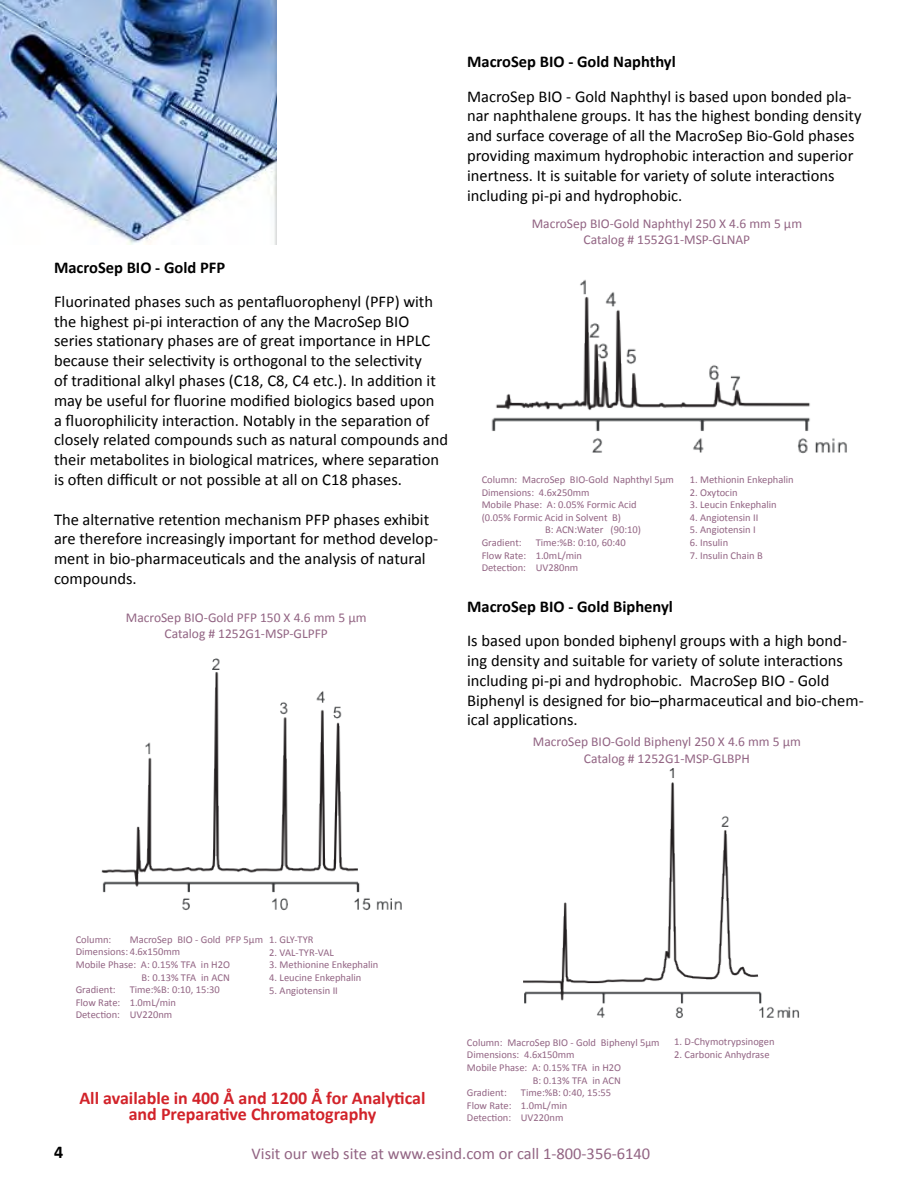
<style>
.page{position:relative;width:918px;height:1188px;background:#fff}
.page>*{position:absolute;margin:0;border:0;box-sizing:border-box;transform-origin:0 0}
.t1{font:700 18px/16.5px "Calibri";color:#d2232a;text-align:center}
.t2{font:700 18px "Calibri";color:#000}
.t3{font:16.5px/19.8px "Calibri";color:#000}
.t4{font:700 16.5px "Calibri";color:#000}
.t5{font:16.5px "Calibri";color:#926483}
.t6{font:13.5px/16.2px "Calibri";color:#926483;text-align:center}
.t7{font:10.5px/12.6px "Calibri";color:#926483}
</style>
<div class="page">
<img style="left:491px;top:279px;width:356px;height:175px">
<img style="left:0;top:0;width:276px;height:244px">
<img style="left:101px;top:658px;width:301px;height:253px">
<img style="left:523px;top:768px;width:277px;height:251px">
<p class="t4" style="left:467px;top:51px;width:210px">MacroSep BIO - Gold Naphthyl</p>
<p class="t3" style="left:467px;top:86px;width:396px">MacroSep BIO - Gold Naphthyl is based upon bonded pla&shy;nar naphthalene groups. It has the highest bonding density and surface coverage of all the MacroSep Bio-Gold phases providing maximum hydrophobic interaction and superior inertness. It is suitable for variety of solute interactions including pi-pi and hydrophobic.</p>
<p class="t4" style="left:54px;top:257px;width:173px">MacroSep BIO - Gold PFP</p>
<p class="t3" style="left:54px;top:291px;width:396px">Fluorinated phases such as pentafluorophenyl (PFP) with the highest pi-pi interaction of any the MacroSep BIO series stationary phases are of great importance in HPLC because their selectivity is orthogonal to the selectivity<br>of traditional alkyl phases (C18, C8, C4 etc.). In addition it may be useful for fluorine modified biologics based upon<br>a fluorophilicity interaction. Notably in the separation of closely related compounds such as natural compounds and their metabolites in biological matrices, where separation is often difficult or not possible at all on C18 phases.</p>
<p class="t3" style="left:54px;top:509px;width:386px">The alternative retention mechanism PFP phases exhibit are therefore increasingly important for method develop&shy;ment in bio-pharmaceuticals and the analysis of natural compounds.</p>
<p class="t6" style="left:126px;top:610px;width:242px">MacroSep BIO-Gold PFP 150 X 4.6 mm 5 µm<br>Catalog # 1252G1-MSP-GLPFP</p>
<p class="t6" style="left:532px;top:216px;width:272px">MacroSep BIO-Gold Naphthyl 250 X 4.6 mm 5 µm<br>Catalog # 1552G1-MSP-GLNAP</p>
<p class="t7" style="left:482px;top:473px;width:194px">Column: MacroSep BIO-Gold Naphthyl 5μm</p>
<p class="t7" style="left:482px;top:486px;width:109px">Dimensions: 4.6x250mm</p>
<p class="t7" style="left:482px;top:499px;width:156px">Mobile Phase: A: 0.05% Formic Acid</p>
<p class="t7" style="left:482px;top:511px;width:141px">(0.05% Formic Acid in Solvent B)</p>
<p class="t7" style="left:545px;top:524px;width:97px">B: ACN:Water (90:10)</p>
<p class="t7" style="left:482px;top:536px;width:41px">Gradient:</p>
<p class="t7" style="left:482px;top:536px;width:146px;text-indent:54px">Time:%B: 0:10, 60:40<br>Flow Rate: 1.0mL/min<br>Detection: UV280nm</p>
<p class="t7" style="left:690px;top:473px;width:105px">1. Methionin Enkephalin</p>
<p class="t7" style="left:690px;top:486px;width:49px">2. Oxytocin</p>
<p class="t7" style="left:690px;top:499px;width:88px">3. Leucin Enkephalin</p>
<p class="t7" style="left:690px;top:511px;width:70px">4. Angiotensin II</p>
<p class="t7" style="left:690px;top:524px;width:68px">5. Angiotensin I</p>
<p class="t7" style="left:690px;top:536px;width:40px">6. Insulin</p>
<p class="t7" style="left:690px;top:549px;width:74px">7. Insulin Chain B</p>
<p class="t4" style="left:467px;top:596px;width:207px">MacroSep BIO - Gold Biphenyl</p>
<p class="t3" style="left:467px;top:631px;width:398px">Is based upon bonded biphenyl groups with a high bond&shy;ing density and suitable for variety of solute interactions including pi-pi and hydrophobic. MacroSep BIO - Gold Biphenyl is designed for bio–pharmaceutical and bio-chem&shy;ical applications.</p>
<p class="t6" style="left:533px;top:734px;width:270px">MacroSep BIO-Gold Biphenyl 250 X 4.6 mm 5 µm<br>Catalog # 1252G1-MSP-GLBPH</p>
<p class="t7" style="left:76px;top:933px;width:37px">Column:</p>
<p class="t7" style="left:130px;top:933px;width:135px">MacroSep BIO - Gold PFP 5μm</p>
<p class="t7" style="left:76px;top:946px;width:106px">Dimensions: 4.6x150mm</p>
<p class="t7" style="left:76px;top:958px;width:156px">Mobile Phase: A: 0.15% TFA in H2O</p>
<p class="t7" style="left:142px;top:971px;width:90px">B: 0.13% TFA in ACN</p>
<p class="t7" style="left:76px;top:983px;width:41px">Gradient:</p>
<p class="t7" style="left:269px;top:933px;width:46px">1. GLY-TYR</p>
<p class="t7" style="left:269px;top:946px;width:66px">2. VAL-TYR-VAL</p>
<p class="t7" style="left:269px;top:959px;width:111px">3. Methionine Enkephalin</p>
<p class="t7" style="left:269px;top:971px;width:94px">4. Leucine Enkephalin</p>
<p class="t7" style="left:269px;top:984px;width:70px">5. Angiotensin II</p>
<p class="t7" style="left:76px;top:983px;width:146px;text-indent:54px">Time:%B: 0:10, 15:30<br>Flow Rate: 1.0mL/min<br>Detection: UV220nm</p>
<p class="t1" style="left:79px;top:1090px;width:348px">All available in 400 Å and 1200 Å for Analytical and Preparative Chromatography</p>
<p class="t7" style="left:467px;top:1036px;width:194px">Column: MacroSep BIO - Gold Biphenyl 5μm</p>
<p class="t7" style="left:467px;top:1049px;width:109px">Dimensions: 4.6x150mm</p>
<p class="t7" style="left:467px;top:1061px;width:156px">Mobile Phase: A: 0.15% TFA in H2O</p>
<p class="t7" style="left:533px;top:1074px;width:90px">B: 0.13% TFA in ACN</p>
<p class="t7" style="left:467px;top:1086px;width:41px">Gradient:</p>
<p class="t7" style="left:467px;top:1086px;width:146px;text-indent:54px">Time:%B: 0:40, 15:55<br>Flow Rate: 1.0mL/min<br>Detection: UV220nm</p>
<p class="t7" style="left:674px;top:1035px;width:102px">1. D-Chymotrypsinogen</p>
<p class="t7" style="left:674px;top:1048px;width:97px">2. Carbonic Anhydrase</p>
<p class="t2" style="left:54px;top:1141px;width:11px">4</p>
<p class="t5" style="left:252px;top:1143px;width:400px">Visit our web site at www.esind.com or call 1-800-356-6140</p>
</div>
